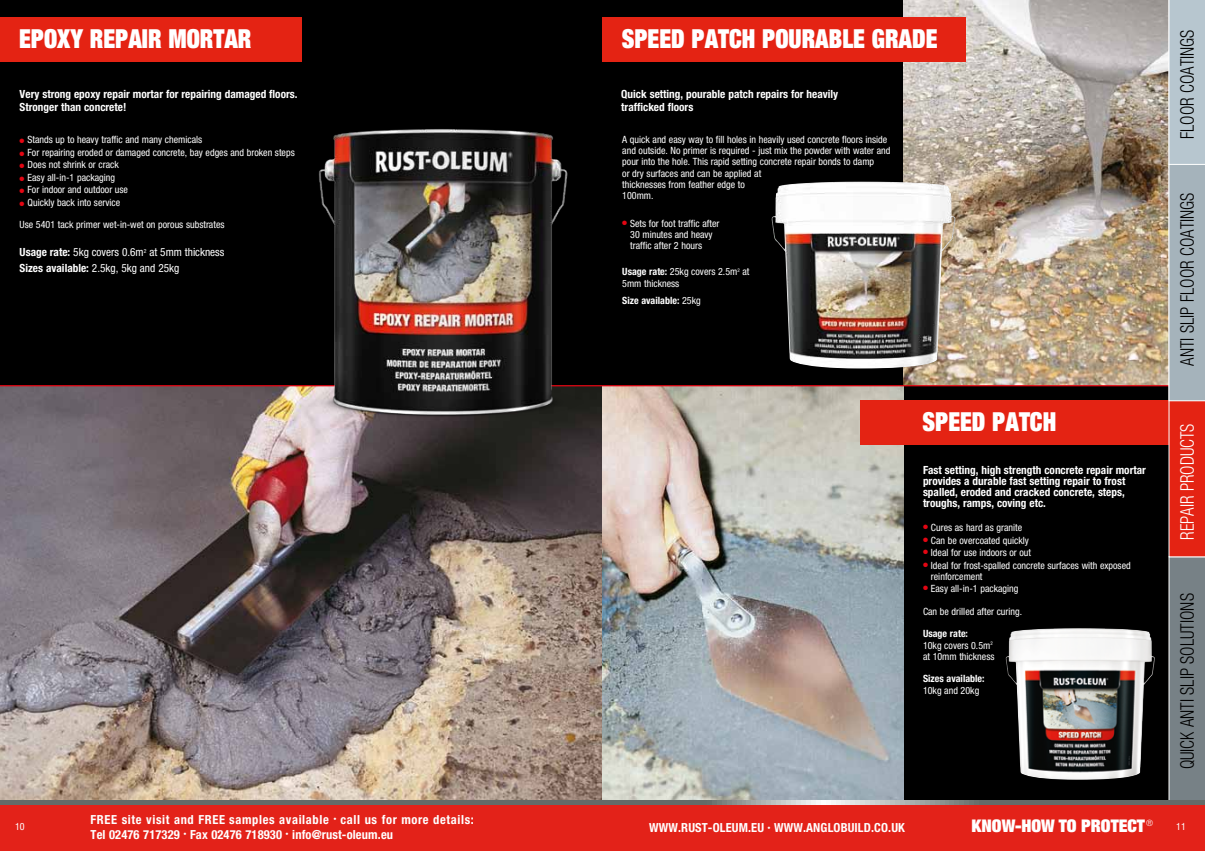
<style>
.page{position:relative;width:1205px;height:851px;background:#fff}
.page>*{position:absolute;margin:0;border:0;box-sizing:border-box;transform-origin:0 0}
.t1{font:900 condensed 26.25px "Helvetica Neue LT Pro";color:#fff;scale:.9 1}
.t2{font:300 condensed 18.75px "Helvetica Neue LT Pro";color:#000;scale:.9 1}
.t3{font:300 condensed 18.75px "Helvetica Neue LT Pro";color:#fff;scale:.9 1}
.t4{font:900 condensed 17.5px "Helvetica Neue LT Pro";color:#fff}
.t5{font:700 condensed 12.5px/15px "Helvetica Neue LT Pro";letter-spacing:.05em;color:#fff}
.t6{font:700 condensed 12.5px "Helvetica Neue LT Pro";letter-spacing:.01em;color:#fff}
.t7{font:700 condensed 11.25px/11.2px "Helvetica Neue LT Pro";color:#fff}
.t8{font:condensed 11.25px/16px "Helvetica Neue LT Pro";color:#fff}
.t9{font:condensed 10px/11.2px "Helvetica Neue LT Pro";color:#fff}
.t10{font:700 condensed 10px "Helvetica Neue LT Pro";color:#fff}
.s1{color:#e30613}
.s2{font-weight:700}
.s3{font-weight:400}
</style>
<div class="page">
<div style="left:0;top:0;width:602px;height:386px;background:#000"></div>
<img style="left:0;top:386px;width:602px;height:414px">
<div style="left:0;top:17px;width:301px;height:44px;background:#e42313"></div>
<div style="left:600px;top:0;width:605px;height:386px;background:#000"></div>
<div style="left:602px;top:386px;width:603px;height:419px;background:#000"></div>
<img style="left:602px;top:386px;width:301px;height:414px">
<img style="left:903px;top:0;width:265px;height:385px">
<hr style="left:0;top:385px;width:1205px;height:1px;background:#e30613">
<img style="left:299px;top:129px;width:303px;height:310px">
<div style="left:602px;top:17px;width:364px;height:44px;background:#e42313"></div>
<div style="left:860px;top:400px;width:345px;height:45px;background:#e42313"></div>
<img style="left:771px;top:181px;width:184px;height:187px">
<img style="left:1005px;top:628px;width:150px;height:151px">
<svg style="left:1168px;top:0;width:37px;height:800px;background:#a88e91"></svg>
<div style="left:0;top:804px;width:1205px;height:46px;background:#e32219"></div>
<svg style="left:0;top:800px;width:1205px;height:4px;background:#757c79"></svg>
<h1 class="t1" style="left:19px;top:21px;width:108px">EPOXY REPAIR</h1>
<h1 class="t1" style="left:168px;top:21px;width:36px">MORTAR</h1>
<p class="t7" style="left:20px;top:88px;width:279px;line-height:12.5px">Very strong epoxy repair mortar for repairing damaged floors.<br>Stronger than concrete!</p>
<p class="t9" style="left:20px;top:134px;width:184px"><span class="s1">●</span> Stands up to heavy traffic and many chemicals</p>
<p class="t9" style="left:20px;top:146px;width:277px"><span class="s1">●</span> For repairing eroded or damaged concrete, bay edges and broken steps</p>
<p class="t9" style="left:20px;top:159px;width:101px"><span class="s1">●</span> Does not shrink or crack</p>
<p class="t9" style="left:20px;top:171px;width:97px"><span class="s1">●</span> Easy all-in-1 packaging</p>
<p class="t9" style="left:20px;top:184px;width:110px"><span class="s1">●</span> For indoor and outdoor use</p>
<p class="t9" style="left:20px;top:196px;width:102px"><span class="s1">●</span> Quickly back into service</p>
<p class="t9" style="left:20px;top:219px;width:206px">Use 5401 tack primer wet-in-wet on porous substrates</p>
<p class="t8" style="left:20px;top:244px;width:206px"><span class="s2">Usage rate:</span> 5kg covers 0.6m<sup>2</sup> at 5mm thickness<br><span class="s2">Sizes available:</span> 2.5kg, 5kg and 25kg</p>
<h1 class="t1" style="left:622px;top:21px;width:352px">SPEED PATCH POURABLE GRADE</h1>
<p class="t7" style="left:621px;top:88px;width:218px;line-height:12.5px">Quick setting, pourable patch repairs for heavily trafficked floors</p>
<p class="t9" style="left:622px;top:134px;width:270px">A quick and easy way to fill holes in heavily used concrete floors inside and outside. No primer is required - just mix the powder with water and pour into the hole. This rapid setting concrete repair bonds to damp<br>or dry surfaces and can be applied at<br>thicknesses from feather edge to<br>100mm.</p>
<p class="t9" style="left:630px;top:217px;width:91px;text-indent:-8px"><sup>●</sup> Sets for foot traffic after<br>30 minutes and heavy traffic after 2 hours</p>
<p class="t9" style="left:622px;top:266px;width:129px"><span class="s2">Usage rate:</span> 25kg covers 2.5m<sup>2</sup> at<br>5mm thickness</p>
<p class="t10" style="left:622px;top:294px;width:80px">Size available: <span class="s3">25kg</span></p>
<h1 class="t1" style="left:922px;top:405px;width:29px">SPEED</h1>
<h1 class="t1" style="left:992px;top:405px;width:30px">PATCH</h1>
<p class="t7" style="left:923px;top:463px;width:224px">Fast setting, high strength concrete repair mortar provides a durable fast setting repair to frost spalled, eroded and cracked concrete, steps, troughs, ramps, coving etc.</p>
<p class="t9" style="left:923px;top:521px;width:101px"><sup>●</sup> Cures as hard as granite</p>
<p class="t9" style="left:923px;top:534px;width:107px"><sup>●</sup> Can be overcoated quickly</p>
<p class="t9" style="left:923px;top:546px;width:110px"><sup>●</sup> Ideal for use indoors or out</p>
<p class="t9" style="left:931px;top:559px;width:201px;text-indent:-8px"><sup>●</sup> Ideal for frost-spalled concrete surfaces with exposed reinforcement</p>
<p class="t9" style="left:923px;top:583px;width:97px"><sup>●</sup> Easy all-in-1 packaging</p>
<p class="t9" style="left:923px;top:605px;width:101px">Can be drilled after curing.</p>
<p class="t9" style="left:923px;top:628px;width:73px"><span class="s2">Usage rate:<br></span>10kg covers 0.5m<sup>2 </sup>at 10mm thickness</p>
<p class="t10" style="left:923px;top:672px;width:63px">Sizes available:</p>
<p class="t9" style="left:923px;top:684px;width:58px">10kg and 20kg</p>
<h2 class="t2" style="left:1176px;top:139px;width:123px;rotate:-90deg">FLOOR COATINGS</h2>
<h2 class="t2" style="left:1176px;top:365px;width:194px;rotate:-90deg">ANTI SLIP FLOOR COATINGS</h2>
<h2 class="t3" style="left:1176px;top:539px;width:131px;rotate:-90deg">REPAIR PRODUCTS</h2>
<h2 class="t2" style="left:1176px;top:769px;width:197px;rotate:-90deg">QUICK ANTI SLIP SOLUTIONS</h2>
<p class="t5" style="left:91px;top:811px;width:385px">FREE site visit and FREE samples available <sup>•</sup> call us for more details:<br>Tel 02476 717329 <sup>•</sup> Fax 02476 718930 <sup>•</sup> info@rust-oleum.eu</p>
<h3 class="t4" style="left:971px;top:814px;width:183px">KNOW-HOW TO PROTECT <sup>®</sup></h3>
<p class="t9" style="left:15px;top:820px;width:11px">10</p>
<p class="t6" style="left:649px;top:820px;width:11px">WWW</p>
<p class="t6" style="left:678px;top:820px;width:177px">.RUST-OLEUM.EU <sup>•</sup> www.anglobuild</p>
<p class="t6" style="left:871px;top:820px;width:35px">.co.uk</p>
<p class="t9" style="left:1176px;top:821px;width:11px">11</p>
</div>
